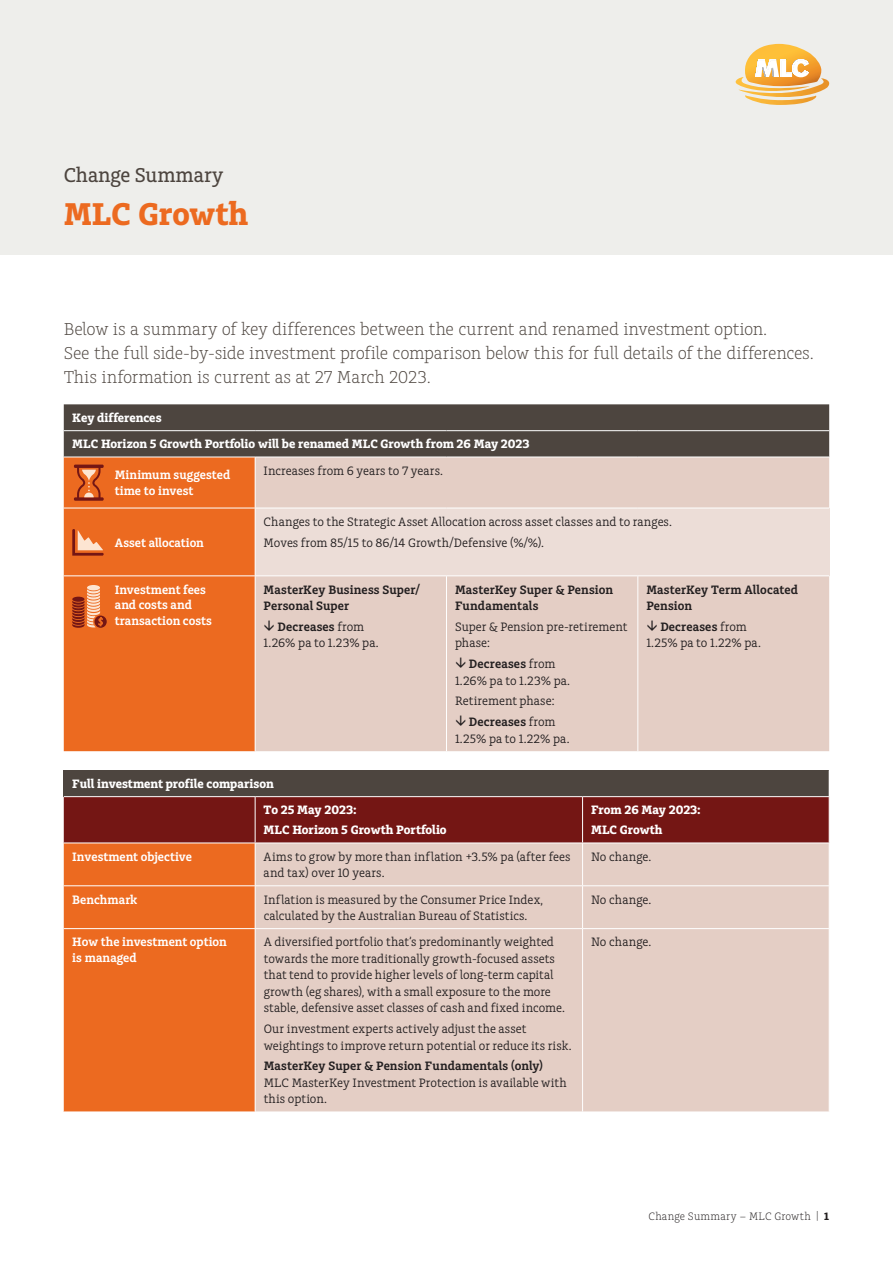
<style>
.page{position:relative;width:893px;height:1263px;background:#fff}
.page>*{position:absolute;margin:0;border:0;box-sizing:border-box;transform-origin:0 0}
.t1{font:700 33px "Charlie Std";color:#ec6a20}
.t2{font:500 21px "Charlie Std";color:#4d453f}
.t3{font:300 18px/24px "Charlie Std";letter-spacing:-.01em;color:#4d453f}
.t4{font:12.75px/16.5px "Charlie Std";letter-spacing:.005em;color:#231f20}
.t5{font:700 12.75px/26.2px "Charlie Std";color:#fff}
.t6{font:600 12.75px/15.8px "Charlie Std";color:#fff}
.t7{font:600 12.75px/16.5px "Charlie Std";letter-spacing:.01em;color:#231f20}
.t8{font:300 11.25px "Charlie Std";letter-spacing:.02em;color:#231f20}
.s1{font-weight:600}
.s2{font-weight:700}
</style>
<div class="page">
<div style="left:0;top:0;width:893px;height:255px;background:#eeeeeb"></div>
<svg style="left:736px;top:44px;width:93px;height:61px"></svg>
<div style="left:64px;top:404px;width:765px;height:53px;background:#4d453f"></div>
<div style="left:64px;top:458px;width:191px;height:293px;background:#ec6a20"></div>
<div style="left:256px;top:458px;width:573px;height:293px;background:#e4cec5"></div>
<div style="left:255px;top:508px;width:574px;height:68px;background:#ecddd7"></div>
<hr style="left:64px;top:430px;width:191px;height:1px;background:#fff">
<hr style="left:255px;top:430px;width:191px;height:1px;background:#fff">
<hr style="left:446px;top:430px;width:192px;height:1px;background:#fff">
<hr style="left:638px;top:430px;width:191px;height:1px;background:#fff">
<hr style="left:64px;top:508px;width:191px;height:1px;background:#fff">
<hr style="left:255px;top:508px;width:1px;height:67px;background:#fff">
<hr style="left:64px;top:575px;width:191px;height:1px;background:#fff">
<hr style="left:446px;top:576px;width:1px;height:175px;background:#fff">
<hr style="left:637px;top:576px;width:1px;height:175px;background:#fff">
<hr style="left:255px;top:508px;width:191px;height:1px;background:#fff">
<hr style="left:446px;top:508px;width:192px;height:1px;background:#fff">
<hr style="left:638px;top:508px;width:191px;height:1px;background:#fff">
<hr style="left:255px;top:575px;width:191px;height:1px;background:#fff">
<hr style="left:446px;top:575px;width:192px;height:1px;background:#fff">
<hr style="left:638px;top:575px;width:191px;height:1px;background:#fff">
<div style="left:64px;top:843px;width:191px;height:268px;background:#ec6a20"></div>
<div style="left:256px;top:843px;width:573px;height:268px;background:#e4cec5"></div>
<svg style="left:64px;top:770px;width:765px;height:72px;background:#662724"></svg>
<hr style="left:255px;top:797px;width:1px;height:45px;background:#fff">
<hr style="left:582px;top:797px;width:1px;height:45px;background:#fff">
<hr style="left:582px;top:843px;width:1px;height:42px;background:#fff">
<hr style="left:64px;top:885px;width:191px;height:1px;background:#fff">
<hr style="left:255px;top:885px;width:328px;height:1px;background:#fff">
<hr style="left:583px;top:885px;width:247px;height:1px;background:#fff">
<hr style="left:582px;top:886px;width:1px;height:42px;background:#fff">
<hr style="left:64px;top:928px;width:191px;height:1px;background:#fff">
<hr style="left:255px;top:928px;width:328px;height:1px;background:#fff">
<hr style="left:583px;top:928px;width:247px;height:1px;background:#fff">
<hr style="left:582px;top:929px;width:1px;height:182px;background:#fff">
<hr style="left:64px;top:796px;width:191px;height:1px;background:#fff">
<hr style="left:255px;top:796px;width:328px;height:1px;background:#fff">
<hr style="left:583px;top:796px;width:247px;height:1px;background:#fff">
<svg style="left:74px;top:465px;width:30px;height:36px"></svg>
<svg style="left:72px;top:529px;width:32px;height:27px"></svg>
<div style="left:87px;top:585px;width:13px;height:5px;background:#fde5d2;border-radius:50%"></div>
<svg style="left:72px;top:589px;width:35px;height:39px"></svg>
<svg style="left:265px;top:620px;width:9px;height:11px"></svg>
<svg style="left:456px;top:658px;width:9px;height:10px"></svg>
<svg style="left:456px;top:716px;width:9px;height:10px"></svg>
<svg style="left:647px;top:620px;width:10px;height:11px"></svg>
<h2 class="t2" style="left:64px;top:164px;width:161px">Change Summary</h2>
<h1 class="t1" style="left:64px;top:196px;width:186px">MLC Growth</h1>
<p class="t3" style="left:64px;top:317px;width:752px">Below is a summary of key differences between the current and renamed investment option.<br>See the full side-by-side investment profile comparison below this for full details of the differences.<br>This information is current as at 27 March 2023.</p>
<p class="t5" style="left:72px;top:405px;width:459px">Key differences<br>MLC Horizon 5 Growth Portfolio will be renamed MLC Growth from 26 May 2023</p>
<p class="t6" style="left:115px;top:467px;width:117px">Minimum suggested time to invest</p>
<p class="t4" style="left:264px;top:462px;width:181px">Increases from 6 years to 7 years.</p>
<p class="t6" style="left:115px;top:535px;width:91px">Asset allocation</p>
<p class="t4" style="left:264px;top:511px;width:410px;line-height:20.7px">Changes to the Strategic Asset Allocation across asset classes and to ranges.<br>Moves from 85/15 to 86/14 Growth/Defensive (%/%).</p>
<p class="t6" style="left:115px;top:582px;width:99px">Investment fees and costs and transaction costs</p>
<p class="t7" style="left:264px;top:581px;width:158px">MasterKey Business Super/<br>Personal Super</p>
<p class="t4" style="left:264px;top:618px;width:117px;text-align:center"><span class="s1">Decreases</span> from<br>1.26% pa to 1.23% pa.</p>
<p class="t7" style="left:455px;top:581px;width:160px">MasterKey Super &amp; Pension<br>Fundamentals</p>
<p class="t4" style="left:455px;top:618px;width:174px">Super &amp; Pension pre-retirement phase:</p>
<p class="t4" style="left:455px;top:656px;width:117px;text-align:center"><span class="s1">Decreases</span> from<br>1.26% pa to 1.23% pa.</p>
<p class="t4" style="left:455px;top:691px;width:102px;line-height:20.7px;text-align:right">Retirement phase:<br><span class="s1">Decreases</span> from</p>
<p class="t4" style="left:455px;top:730px;width:116px">1.25% pa to 1.22% pa.</p>
<p class="t7" style="left:646px;top:581px;width:153px">MasterKey Term Allocated<br>Pension</p>
<p class="t4" style="left:646px;top:618px;width:116px;text-align:center"><span class="s1">Decreases</span> from<br>1.25% pa to 1.22% pa.</p>
<p class="t5" style="left:264px;top:771px;width:94px;text-indent:-191px">Full investment profile comparison<br>To 25 May 2023:</p>
<p class="t5" style="left:264px;top:817px;width:184px">MLC Horizon 5 Growth Portfolio</p>
<p class="t5" style="left:591px;top:800px;width:111px;line-height:20px">From 26 May 2023:<br>MLC Growth</p>
<p class="t6" style="left:72px;top:849px;width:121px">Investment objective</p>
<p class="t4" style="left:264px;top:848px;width:308px">Aims to grow by more than inflation +3.5% pa (after fees and tax) over 10 years.</p>
<p class="t4" style="left:591px;top:848px;width:62px">No change.</p>
<p class="t6" style="left:72px;top:892px;width:67px">Benchmark</p>
<p class="t4" style="left:264px;top:891px;width:281px">Inflation is measured by the Consumer Price Index, calculated by the Australian Bureau of Statistics.</p>
<p class="t4" style="left:591px;top:891px;width:62px">No change.</p>
<p class="t6" style="left:72px;top:934px;width:156px">How the investment option is managed</p>
<p class="t4" style="left:264px;top:934px;width:303px">A diversified portfolio that’s predominantly weighted towards the more traditionally growth-focused assets that tend to provide higher levels of long-term capital growth (eg shares), with a small exposure to the more stable, defensive asset classes of cash and fixed income.</p>
<p class="t4" style="left:264px;top:1021px;width:309px">Our investment experts actively adjust the asset weightings to improve return potential or reduce its risk.</p>
<p class="t7" style="left:264px;top:1058px;width:281px">MasterKey Super &amp; Pension Fundamentals (only)</p>
<p class="t4" style="left:264px;top:1074px;width:305px">MLC MasterKey Investment Protection is available with this option.</p>
<p class="t4" style="left:591px;top:934px;width:62px">No change.</p>
<p class="t8" style="left:648px;top:1210px;width:182px">Change Summary – MLC Growth | <span class="s2">1</span></p>
</div>
